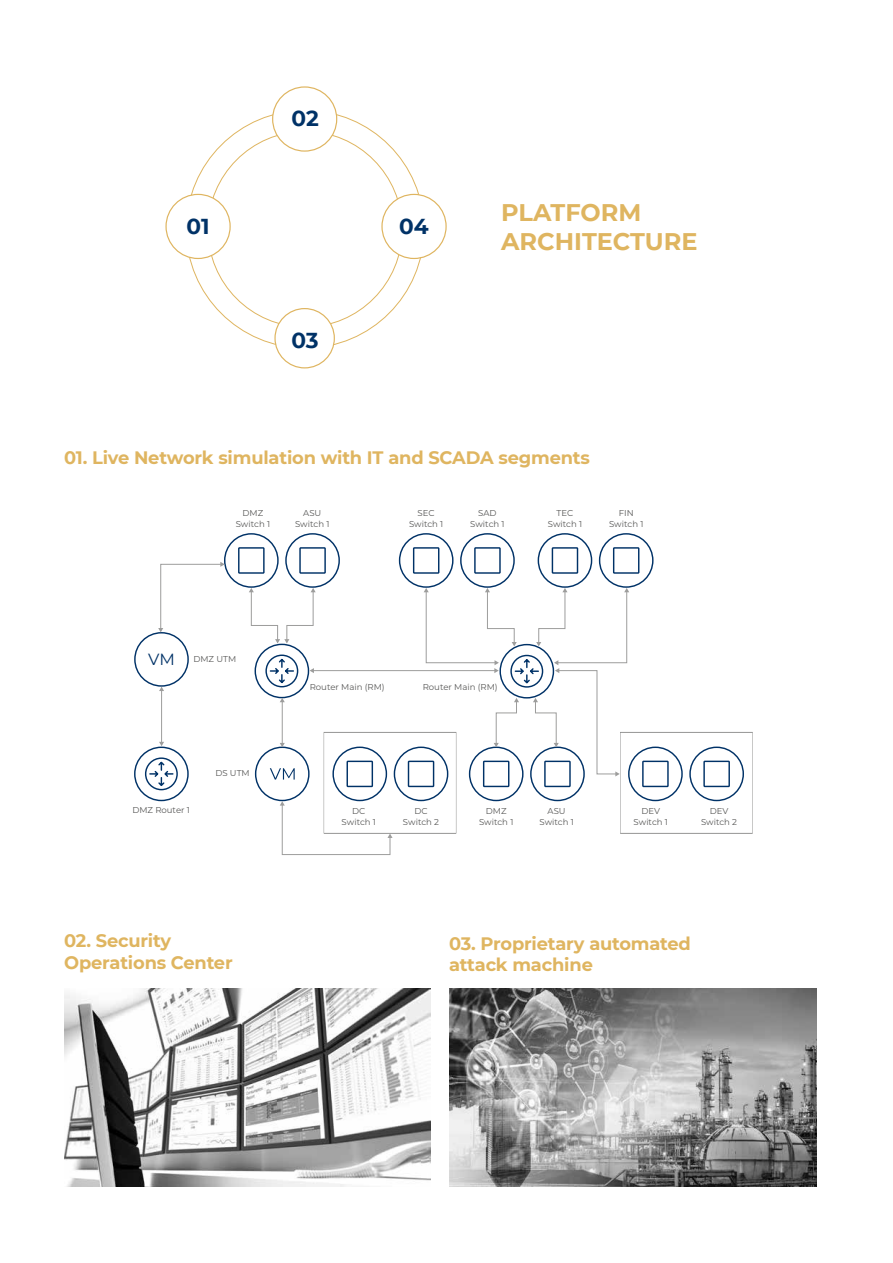
<style>
.page{position:relative;width:893px;height:1263px;background:#fff}
.page>*{position:absolute;margin:0;border:0;box-sizing:border-box;transform-origin:0 0}
.t1{font:700 24px/28.8px "Montserrat";color:#dfb560}
.t2{font:700 21.6px "Montserrat";letter-spacing:-.005em;color:#003267}
.t3{font:700 18px/21.6px "Montserrat";letter-spacing:-.01em;color:#dfb560}
.t4{font:8.55px/10.2px "Montserrat";color:#575756;text-align:center}
.s1{font-size:16.2px;color:#003267}
</style>
<div class="page">
<div style="left:224px;top:533px;width:55px;height:55px;border:1px solid #003267;border-radius:50%"></div>
<div style="left:238px;top:547px;width:27px;height:27px;border:1px solid #003267"></div>
<div style="left:285px;top:533px;width:55px;height:55px;border:1px solid #003267;border-radius:50%"></div>
<div style="left:299px;top:547px;width:27px;height:27px;border:1px solid #003267"></div>
<div style="left:399px;top:533px;width:54px;height:55px;border:1px solid #003267;border-radius:50%"></div>
<div style="left:413px;top:547px;width:26px;height:27px;border:1px solid #003267"></div>
<div style="left:460px;top:533px;width:55px;height:55px;border:1px solid #003267;border-radius:50%"></div>
<div style="left:474px;top:547px;width:27px;height:27px;border:1px solid #003267"></div>
<div style="left:538px;top:533px;width:54px;height:55px;border:1px solid #003267;border-radius:50%"></div>
<div style="left:552px;top:547px;width:26px;height:27px;border:1px solid #003267"></div>
<div style="left:599px;top:533px;width:54px;height:55px;border:1px solid #003267;border-radius:50%"></div>
<div style="left:613px;top:547px;width:26px;height:27px;border:1px solid #003267"></div>
<div style="left:134px;top:746px;width:55px;height:55px;border:1px solid #003267;border-radius:50%"></div>
<svg style="left:146px;top:758px;width:31px;height:32px"></svg>
<div style="left:145px;top:757px;width:33px;height:33px;border:1px solid #003267;border-radius:50%"></div>
<svg style="left:148px;top:760px;width:26px;height:27px"></svg>
<div style="left:134px;top:632px;width:55px;height:55px;border:1px solid #003267;border-radius:50%"></div>
<svg style="left:249px;top:588px;width:504px;height:267px"></svg>
<svg style="left:158px;top:562px;width:67px;height:70px"></svg>
<hr style="left:161px;top:690px;width:1px;height:52px;background:#9d9d9c">
<svg style="left:159px;top:742px;width:5px;height:4px"></svg>
<svg style="left:159px;top:687px;width:5px;height:4px"></svg>
<img style="left:64px;top:989px;width:367px;height:197px">
<img style="left:449px;top:989px;width:367px;height:197px">
<div style="left:165px;top:194px;width:66px;height:65px;border:1px solid #dfb560;border-radius:50%"></div>
<div style="left:272px;top:86px;width:65px;height:66px;border:1px solid #dfb560;border-radius:50%"></div>
<div style="left:381px;top:194px;width:66px;height:65px;border:1px solid #dfb560;border-radius:50%"></div>
<div style="left:274px;top:308px;width:61px;height:60px;border:1px solid #dfb560;border-radius:50%"></div>
<h2 class="t2" style="left:291px;top:103px;width:29px">02</h2>
<h2 class="t2" style="left:187px;top:211px;width:25px">01</h2>
<h2 class="t2" style="left:399px;top:211px;width:31px">04</h2>
<h2 class="t2" style="left:291px;top:325px;width:29px">03</h2>
<h1 class="t1" style="left:501px;top:197px;width:198px">PLATFORM<br>ARCHITECTURE</h1>
<h3 class="t3" style="left:64px;top:446px;width:527px">01. Live Network simulation with IT and SCADA segments</h3>
<p class="t4" style="left:236px;top:508px;width:36px">DMZ<br>Switch 1</p>
<p class="t4" style="left:295px;top:508px;width:36px">ASU<br>Switch 1</p>
<p class="t4" style="left:148px;top:654px;width:90px"><span class="s1">VM</span> DMZ UTM</p>
<p class="t4" style="left:409px;top:508px;width:36px">SEC<br>Switch 1</p>
<p class="t4" style="left:609px;top:508px;width:36px">FIN<br>Switch 1</p>
<p class="t4" style="left:470px;top:508px;width:36px">SAD<br>Switch 1</p>
<p class="t4" style="left:548px;top:508px;width:36px">TEC<br>Switch 1</p>
<p class="t4" style="left:132px;top:805px;width:59px">DMZ Router 1</p>
<p class="t4" style="left:215px;top:768px;width:36px">DS UTM</p>
<p class="t4" style="left:310px;top:682px;width:76px">Router Main (RM)</p>
<p class="t4" style="left:423px;top:682px;width:76px">Router Main (RM)</p>
<p class="t4" style="left:342px;top:806px;width:36px">DC<br>Switch 1</p>
<p class="t4" style="left:403px;top:806px;width:38px">DC<br>Switch 2</p>
<p class="t4" style="left:634px;top:806px;width:36px">DEV<br>Switch 1</p>
<p class="t4" style="left:701px;top:806px;width:38px">DEV<br>Switch 2</p>
<p class="t4" style="left:479px;top:806px;width:36px">DMZ<br>Switch 1</p>
<p class="t4" style="left:539px;top:806px;width:36px">ASU<br>Switch 1</p>
<h3 class="t3" style="left:64px;top:929px;width:170px">02. Security<br>Operations Center</h3>
<h3 class="t3" style="left:449px;top:931px;width:243px">03. Proprietary automated attack machine</h3>
</div>
